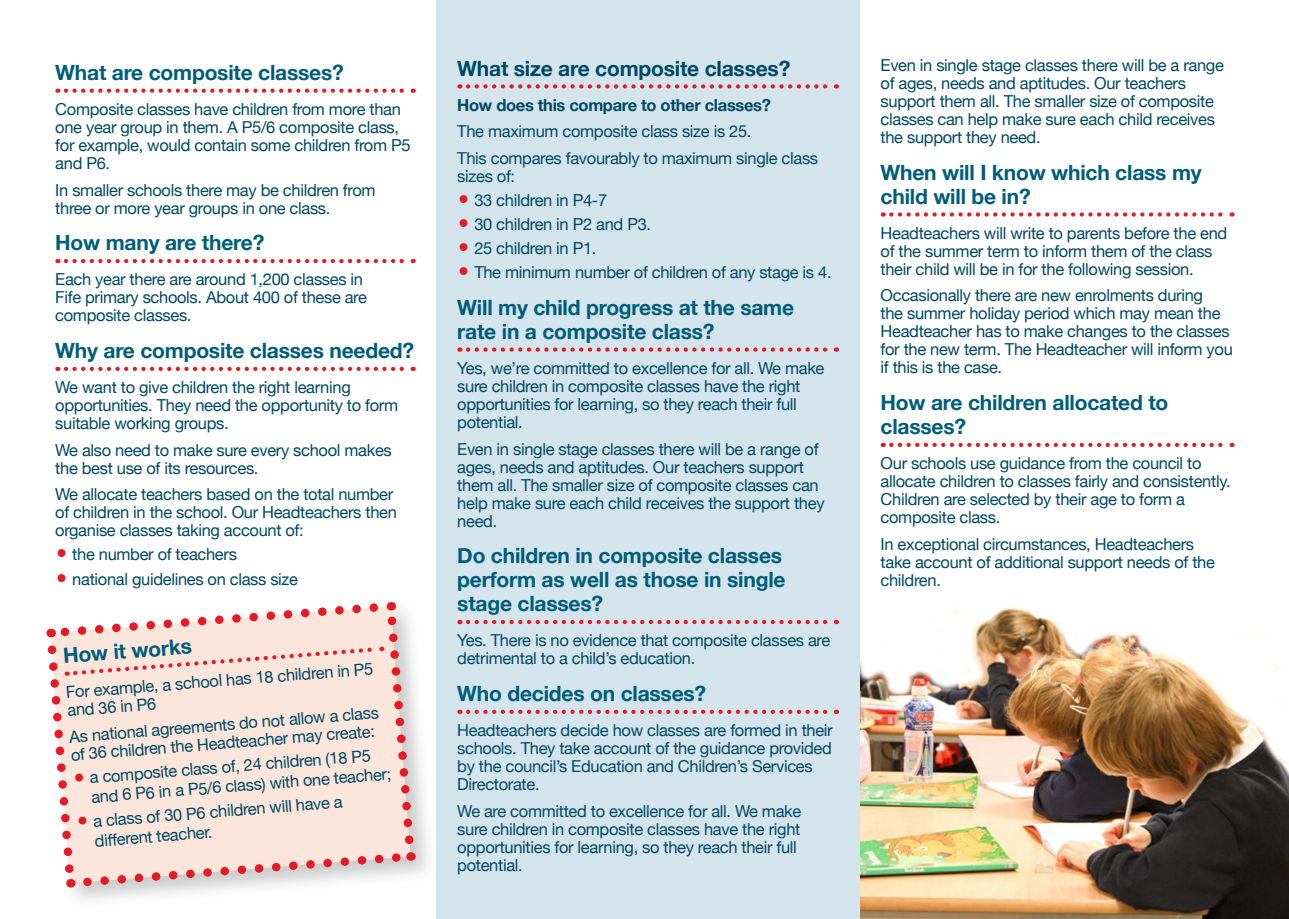
<style>
.page{position:relative;width:1289px;height:919px;background:#fff}
.page>*{position:absolute;margin:0;border:0;box-sizing:border-box;transform-origin:0 0}
.Heading_3{font:700 21px/24px "Helvetica Neue";letter-spacing:-.01em;color:#005d79}
.Heading_3-2{font:700 21px "Helvetica Neue";letter-spacing:-.01em;color:#004964}
.t1{font:16.5px/18px "Helvetica Neue";letter-spacing:-.02em;color:#004964}
.t2{font:700 16.5px "Helvetica Neue";letter-spacing:-.02em;color:#004964}
.s1{font-size:36px;color:#e51a23}
</style>
<div class="page">
<img style="left:859px;top:604px;width:429px;height:314px">
<div style="left:436px;top:0;width:423px;height:918px;background:#d3e4ec"></div>
<svg style="left:66px;top:89px;width:347px;height:4px"></svg>
<svg style="left:66px;top:259px;width:347px;height:4px"></svg>
<svg style="left:66px;top:367px;width:347px;height:4px"></svg>
<svg style="left:468px;top:84px;width:369px;height:5px"></svg>
<svg style="left:468px;top:347px;width:369px;height:4px"></svg>
<svg style="left:468px;top:620px;width:369px;height:4px"></svg>
<svg style="left:468px;top:709px;width:369px;height:5px"></svg>
<svg style="left:891px;top:212px;width:341px;height:4px"></svg>
<svg style="left:891px;top:443px;width:341px;height:4px"></svg>
<div style="left:44px;top:599px;width:394px;height:312px;background:#231f20;opacity:.23"></div>
<svg style="left:44px;top:599px;width:374px;height:292px;background:#f8dfd8"></svg>
<p class="Heading_3" style="left:55px;top:61px;width:290px">What are composite classes?</p>
<p class="t1" style="left:55px;top:101px;width:357px">Composite classes have children from more than one year group in them. A P5/6 composite class, for example, would contain some children from P5 and P6.</p>
<p class="t1" style="left:55px;top:182px;width:322px">In smaller schools there may be children from three or more year groups in one class.</p>
<p class="Heading_3" style="left:55px;top:231px;width:210px">How many are there?</p>
<p class="t1" style="left:55px;top:271px;width:313px">Each year there are around 1,200 classes in<br>Fife primary schools. About 400 of these are composite classes.</p>
<p class="Heading_3" style="left:55px;top:339px;width:360px">Why are composite classes needed?</p>
<p class="t1" style="left:55px;top:379px;width:344px">We want to give children the right learning opportunities. They need the opportunity to form suitable working groups.</p>
<p class="t1" style="left:55px;top:442px;width:338px">We also need to make sure every school makes the best use of its resources.</p>
<p class="t1" style="left:55px;top:486px;width:343px">We allocate teachers based on the total number of children in the school. Our Headteachers then organise classes taking account of:</p>
<p class="t1" style="left:55px;top:546px;width:183px"><span class="s1">•</span> the number of teachers</p>
<p class="t1" style="left:55px;top:570px;width:244px"><span class="s1">•</span> national guidelines on class size</p>
<p class="Heading_3" style="left:62px;top:643px;width:131px;rotate:-4deg">How it works</p>
<p class="t1" style="left:65px;top:686px;width:310px;line-height:17px;rotate:-5deg">For example, a school has 18 children in P5 and 36 in P6</p>
<p class="t1" style="left:69px;top:730px;width:312px;rotate:-5deg">As national agreements do not allow a class of 36 children the Headteacher may create:</p>
<p class="t1" style="left:89px;top:769px;width:302px;line-height:20px;rotate:-5deg">a composite class of, 24 children (18 P5 and 6 P6 in a P5/6 class) with one teacher;</p>
<p class="t1" style="left:92px;top:813px;width:252px;line-height:19px;rotate:-5deg">a class of 30 P6 children will have a diff erent teacher.</p>
<p class="Heading_3-2" style="left:457px;top:52px;width:334px">What size are composite classes?</p>
<p class="t2" style="left:457px;top:92px;width:315px">How does this compare to other classes?</p>
<p class="t1" style="left:457px;top:123px;width:296px">The maximum composite class size is 25.</p>
<p class="t1" style="left:457px;top:150px;width:362px">This compares favourably to maximum single class sizes of:</p>
<p class="t1" style="left:457px;top:192px;width:151px"><span class="s1">•</span> 33 children in P4-7</p>
<p class="t1" style="left:457px;top:216px;width:195px"><span class="s1">•</span> 30 children in P2 and P3.</p>
<p class="t1" style="left:457px;top:240px;width:141px"><span class="s1">•</span> 25 children in P1.</p>
<p class="t1" style="left:457px;top:264px;width:376px"><span class="s1">•</span> The minimum number of children of any stage is 4.</p>
<p class="Heading_3" style="left:457px;top:296px;width:338px">Will my child progress at the same rate in a composite class?</p>
<p class="t1" style="left:457px;top:360px;width:369px">Yes, we’re committed to excellence for all. We make sure children in composite classes have the right opportunities for learning, so they reach their full potential.</p>
<p class="t1" style="left:457px;top:440px;width:369px">Even in single stage classes there will be a range of ages, needs and aptitudes. Our teachers support them all. The smaller size of composite classes can help make sure each child receives the support they need.</p>
<p class="Heading_3" style="left:457px;top:544px;width:330px">Do children in composite classes perform as well as those in single stage classes?</p>
<p class="t1" style="left:457px;top:632px;width:374px">Yes. There is no evidence that composite classes are detrimental to a child’s education.</p>
<p class="Heading_3" style="left:457px;top:682px;width:250px">Who decides on classes?</p>
<p class="t1" style="left:457px;top:722px;width:377px">Headteachers decide how classes are formed in their schools. They take account of the guidance provided by the council’s Education and Children’s Services Directorate.</p>
<p class="t1" style="left:457px;top:802px;width:345px">We are committed to excellence for all. We make sure children in composite classes have the right opportunities for learning, so they reach their full potential.</p>
<p class="t1" style="left:880px;top:57px;width:345px">Even in single stage classes there will be a range of ages, needs and aptitudes. Our teachers support them all. The smaller size of composite classes can help make sure each child receives the support they need.</p>
<p class="Heading_3" style="left:880px;top:161px;width:322px">When will I know which class my child will be in?</p>
<p class="t1" style="left:880px;top:225px;width:348px">Headteachers will write to parents before the end of the summer term to inform them of the class their child will be in for the following session.</p>
<p class="t1" style="left:880px;top:287px;width:354px">Occasionally there are new enrolments during<br>the summer holiday period which may mean the Headteacher has to make changes to the classes for the new term. The Headteacher will inform you if this is the case.</p>
<p class="Heading_3" style="left:880px;top:391px;width:289px">How are children allocated to classes?</p>
<p class="t1" style="left:880px;top:455px;width:351px">Our schools use guidance from the council to allocate children to classes fairly and consistently.<br>Children are selected by their age to form a composite class.</p>
<p class="t1" style="left:880px;top:536px;width:336px">In exceptional circumstances, Headteachers take account of additional support needs of the children.</p>
</div>
